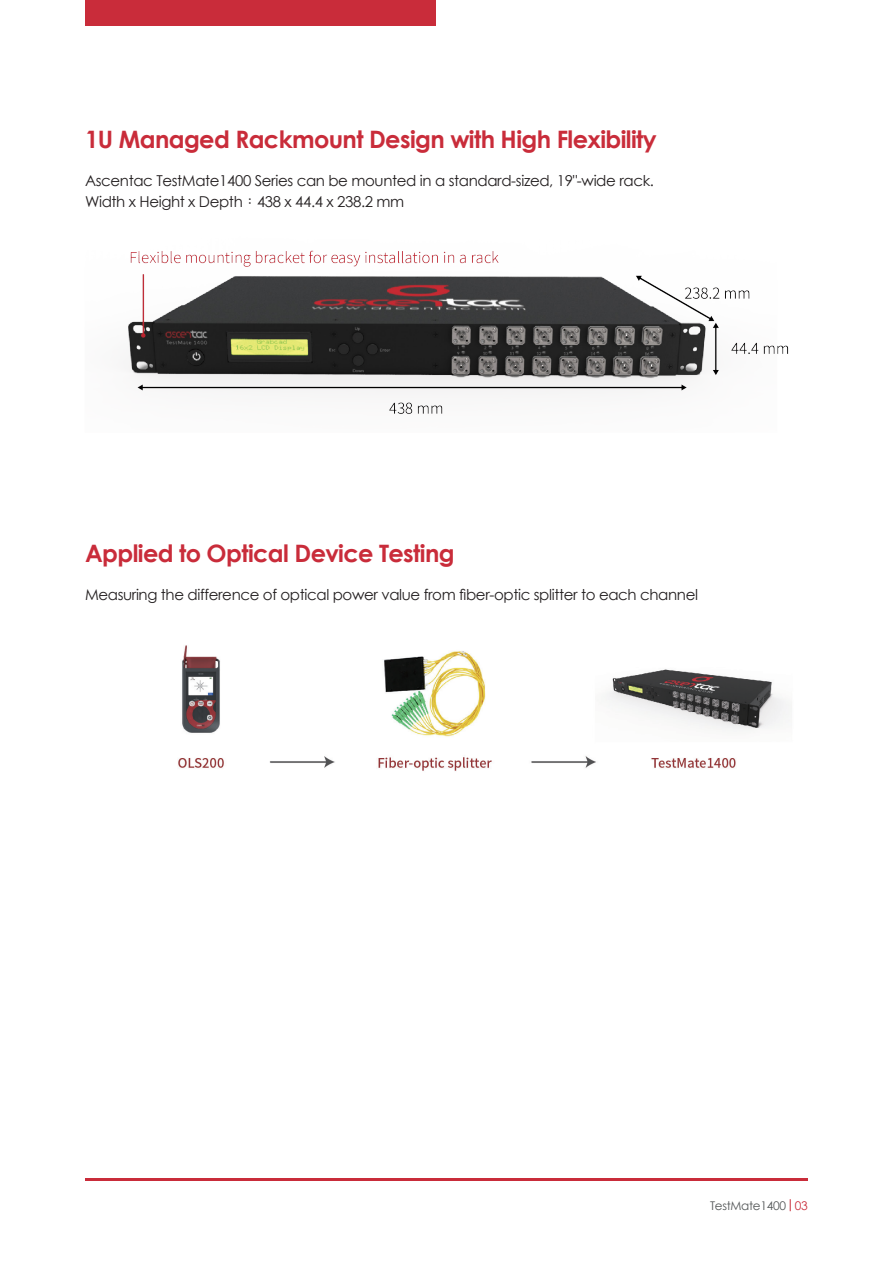
<style>
.page{position:relative;width:893px;height:1263px;background:#fff}
.page>*{position:absolute;margin:0;border:0;box-sizing:border-box;transform-origin:0 0}
.t1{font:700 24px "Century Gothic";letter-spacing:-.025em;color:#c92c3a}
.M-L-10{font:15px "Century Gothic";letter-spacing:-.025em;color:#231f20}
.t2{font:12px "Century Gothic";letter-spacing:-.025em;color:#545758}
.s1{font-family:"Adobe Ming Std";font-weight:300}
.s2{color:#c92c3a}
</style>
<div class="page">
<img style="left:178px;top:645px;width:614px;height:126px">
<div style="left:85px;top:0;width:351px;height:26px;background:#c92c3a"></div>
<svg style="left:85px;top:1178px;width:723px;height:2px"></svg>
<svg style="left:790px;top:1199px;width:1px;height:12px"></svg>
<img style="left:128px;top:250px;width:661px;height:164px">
<p class="t1" style="left:85px;top:121px;width:573px">1U Managed Rackmount Design with High Flexibility</p>
<p class="M-L-10" style="left:85px;top:170px;width:570px">Ascentac TestMate1400 Series can be mounted in a standard-sized, 19"-wide rack.</p>
<p class="M-L-10" style="left:85px;top:191px;width:321px">Width x Height x Depth<span class="s1">：</span>438 x 44.4 x 238.2 mm</p>
<p class="t1" style="left:85px;top:535px;width:371px">Applied to Optical Device Testing</p>
<p class="M-L-10" style="left:85px;top:584px;width:614px">Measuring the difference of optical power value from fiber-optic splitter to each channel</p>
<p class="t2" style="left:710px;top:1197px;width:99px">TestMate1400 <span class="s2">03</span></p>
</div>
